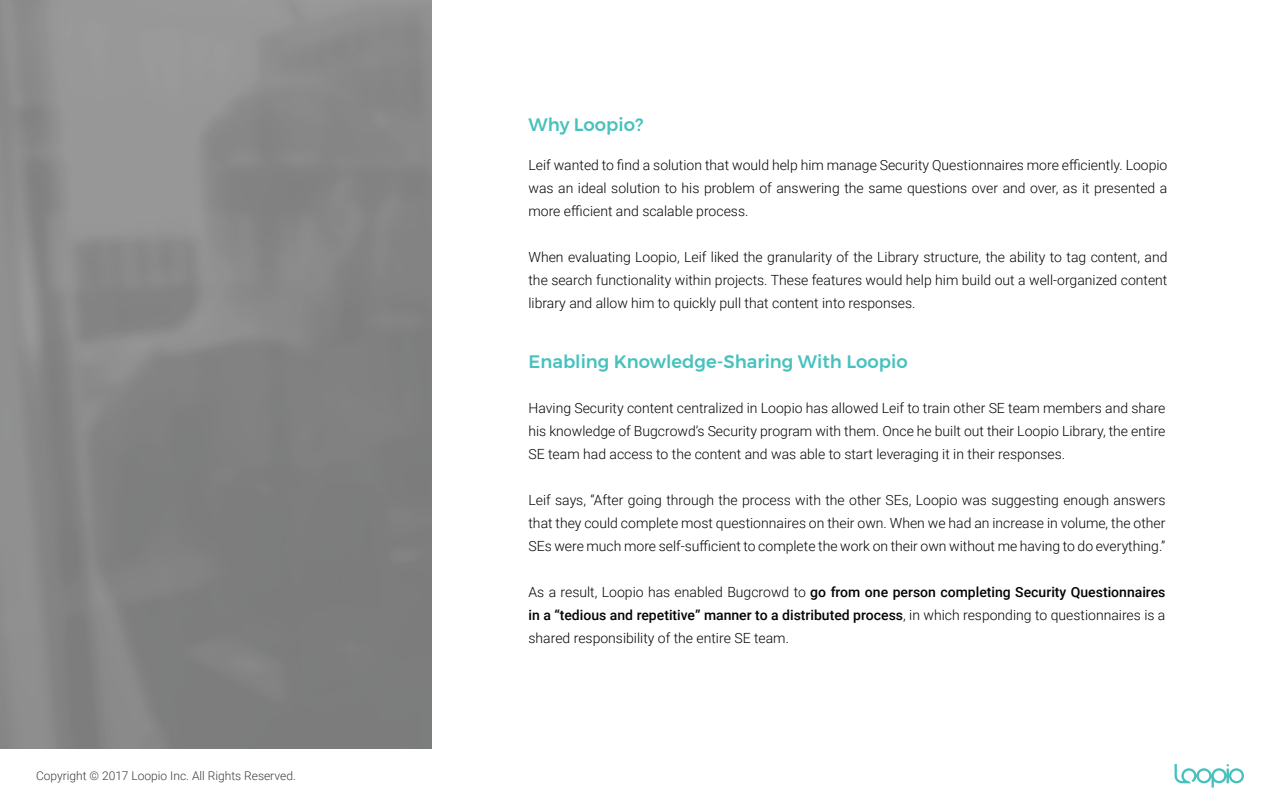
<style>
.page{position:relative;width:1280px;height:800px;background:#fff}
.page>*{position:absolute;margin:0;border:0;box-sizing:border-box;transform-origin:0 0}
.t1{font:500 18px "Montserrat";color:#47c1bd}
.t2{font:300 14px/23px "Roboto";color:#040503;text-align:justify}
.t3{font:300 12px "Roboto";color:#3b3c3c}
.s1{font-weight:500}
</style>
<div class="page">
<svg style="left:1175px;top:764px;width:69px;height:24px"></svg>
<p class="t3" style="left:36px;top:768px;width:261px">Copyright © 2017 Loopio Inc. All Rights Reserved.</p>
<p class="t1" style="left:528px;top:111px;width:116px">Why Loopio?</p>
<p class="t2" style="left:528px;top:153px;width:640px">Leif wanted to find a solution that would help him manage Security Questionnaires more efficiently. Loopio was an ideal solution to his problem of answering the same questions over and over, as it presented a more efficient and scalable process.</p>
<p class="t2" style="left:528px;top:245px;width:641px">When evaluating Loopio, Leif liked the granularity of the Library structure, the ability to tag content, and the search functionality within projects. These features would help him build out a well-organized content library and allow him to quickly pull that content into responses.</p>
<p class="t1" style="left:528px;top:348px;width:381px">Enabling Knowledge-Sharing With Loopio</p>
<p class="t2" style="left:528px;top:396px;width:639px">Having Security content centralized in Loopio has allowed Leif to train other SE team members and share his knowledge of Bugcrowd’s Security program with them. Once he built out their Loopio Library, the entire SE team had access to the content and was able to start leveraging it in their responses.</p>
<p class="t2" style="left:528px;top:488px;width:638px">Leif says, “After going through the process with the other SEs, Loopio was suggesting enough answers that they could complete most questionnaires on their own. When we had an increase in volume, the other SEs were much more self-sufficient to complete the work on their own without me having to do everything.”</p>
<p class="t2" style="left:528px;top:580px;width:638px">As a result, Loopio has enabled Bugcrowd to <span class="s1">go from one person completing Security Questionnaires in a “tedious and repetitive” manner to a distributed process</span>, in which responding to questionnaires is a shared responsibility of the entire SE team.</p>
</div>
